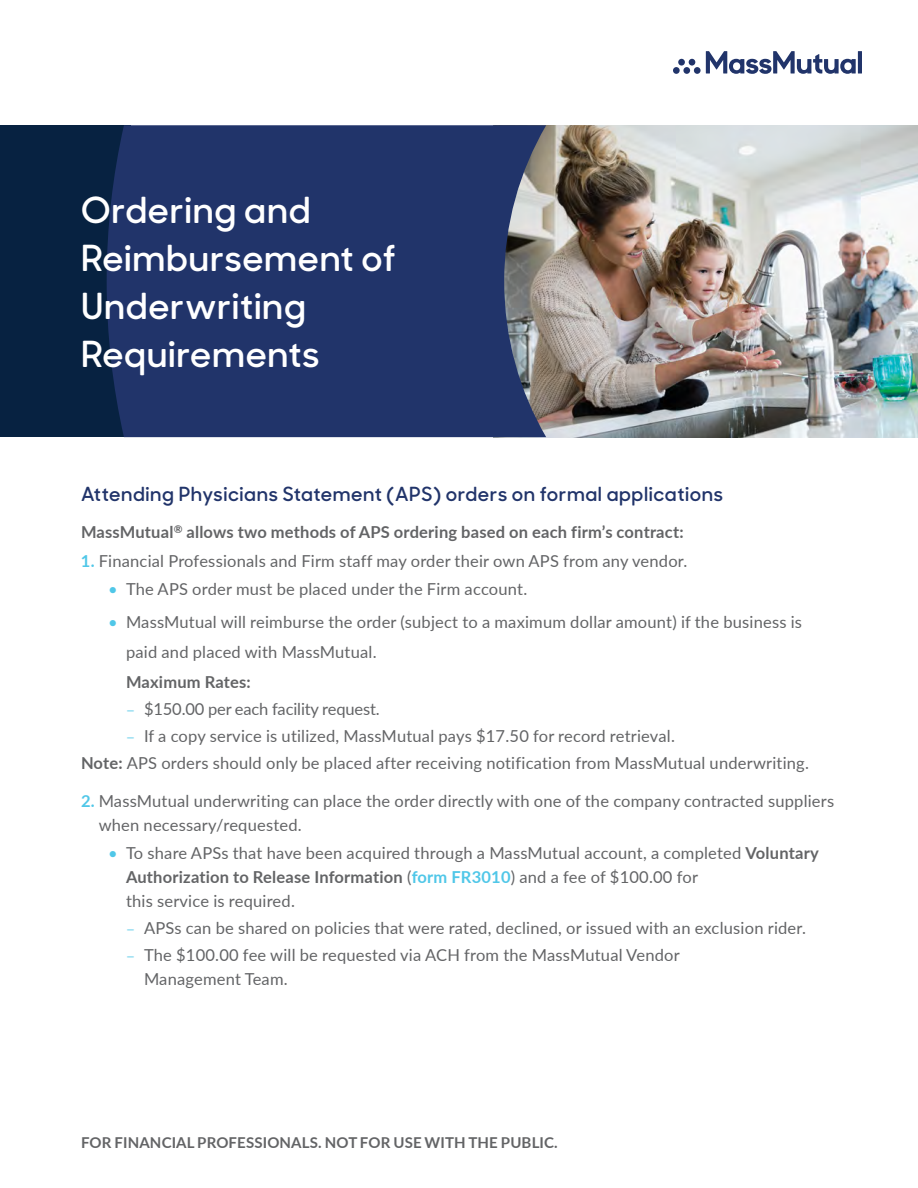
<style>
.page{position:relative;width:918px;height:1188px;background:#fff}
.page>*{position:absolute;margin:0;border:0;box-sizing:border-box;transform-origin:0 0}
.Cov_Headline_White{font:600 36px/48px "MM Sharp Sans";letter-spacing:.02em;color:#fff}
.Subhead2_SharpSans_S{font:600 19.5px "MM Sharp Sans";letter-spacing:.03em;color:#21346a}
.Body_-_preceding_bul{font:16.5px/24px "Lato";letter-spacing:.015em;color:#636466}
.Body{font:16.5px "Lato";letter-spacing:.015em;color:#636466}
.Body_-_preceding_bul-2{font:700 16.5px "Lato";letter-spacing:.01em;color:#636466}
.Body_-_preceding_bul-3{font:16.5px "Lato";letter-spacing:-.01em;color:#636466}
.NOT_FOR_USE_WITH_THE{font:700 15px "Lato";letter-spacing:.01em;color:#636466}
.s1{font-weight:700;color:#50c7e8}
.s2{color:#50c7e8}
.s3{font-weight:700}
.s4{font-family:"MM Brandon Text";color:#50c7e8}
</style>
<div class="page">
<img style="left:546px;top:125px;width:372px;height:312px">
<div style="left:0;top:125px;width:130px;height:312px;background:#072241"></div>
<svg style="left:107px;top:125px;width:439px;height:312px;background:#283a6b"></svg>
<hr style="left:858px;top:51px;width:4px;height:23px;background:#21346a">
<svg style="left:706px;top:51px;width:150px;height:23px"></svg>
<div style="left:694px;top:67px;width:7px;height:7px;background:#21346a;border-radius:50%"></div>
<div style="left:683px;top:67px;width:7px;height:7px;background:#21346a;border-radius:50%"></div>
<div style="left:673px;top:67px;width:7px;height:7px;background:#21346a;border-radius:50%"></div>
<div style="left:689px;top:59px;width:6px;height:7px;background:#21346a;border-radius:50%"></div>
<div style="left:678px;top:59px;width:7px;height:7px;background:#21346a;border-radius:50%"></div>
<p class="Cov_Headline_White" style="left:81px;top:183px;width:316px">Ordering and<br>Reimbursement of<br>Underwriting<br>Requirements</p>
<p class="Subhead2_SharpSans_S" style="left:81px;top:478px;width:644px">Attending Physicians Statement (APS) orders on formal applications</p>
<p class="Body_-_preceding_bul-2" style="left:81px;top:520px;width:604px">MassMutual<sup>®</sup> allows two methods of APS ordering based on each firm’s contract:</p>
<p class="Body_-_preceding_bul" style="left:81px;top:548px;width:608px"><span class="s1">1.</span> Financial Professionals and Firm staff may order their own APS from any vendor.</p>
<p class="Body_-_preceding_bul" style="left:108px;top:576px;width:421px"><span class="s2">•</span> The APS order must be placed under the Firm account.</p>
<p class="Body_-_preceding_bul" style="left:126px;top:606px;width:678px;line-height:30px;text-indent:-18px"><span class="s2">•</span> MassMutual will reimburse the order (subject to a maximum dollar amount) if the business is paid and placed with MassMutual.<br><span class="s3">Maximum Rates:</span></p>
<p class="Body_-_preceding_bul-3" style="left:126px;top:697px;width:255px"><span class="s4">–</span> $150.00 per each facility request.</p>
<p class="Body_-_preceding_bul" style="left:126px;top:723px;width:550px"><span class="s4">–</span> If a copy service is utilized, MassMutual pays $17.50 for record retrieval.</p>
<p class="Body" style="left:81px;top:751px;width:729px"><span class="s3">Note:</span> APS orders should only be placed after receiving notification from MassMutual underwriting.</p>
<p class="Body_-_preceding_bul" style="left:99px;top:788px;width:737px;text-indent:-18px"><span class="s1">2.</span> MassMutual underwriting can place the order directly with one of the company contracted suppliers when necessary/requested.</p>
<p class="Body_-_preceding_bul" style="left:126px;top:840px;width:694px;text-indent:-18px"><span class="s2">•</span> To share APSs that have been acquired through a MassMutual account, a completed <span class="s3">Voluntary<br>Authorization to Release Information</span> (<span class="s1">form FR3010</span>) and a fee of $100.00 for<br>this service is required.</p>
<p class="Body_-_preceding_bul" style="left:126px;top:915px;width:682px"><span class="s4">–</span> APSs can be shared on policies that were rated, declined, or issued with an exclusion rider.</p>
<p class="Body_-_preceding_bul" style="left:144px;top:942px;width:537px;text-indent:-18px"><span class="s4">–</span> The $100.00 fee will be requested via ACH from the MassMutual Vendor<br>Management Team.</p>
<p class="NOT_FOR_USE_WITH_THE" style="left:81px;top:1132px;width:478px">FOR FINANCIAL PROFESSIONALS. NOT FOR USE WITH THE PUBLIC.</p>
</div>
